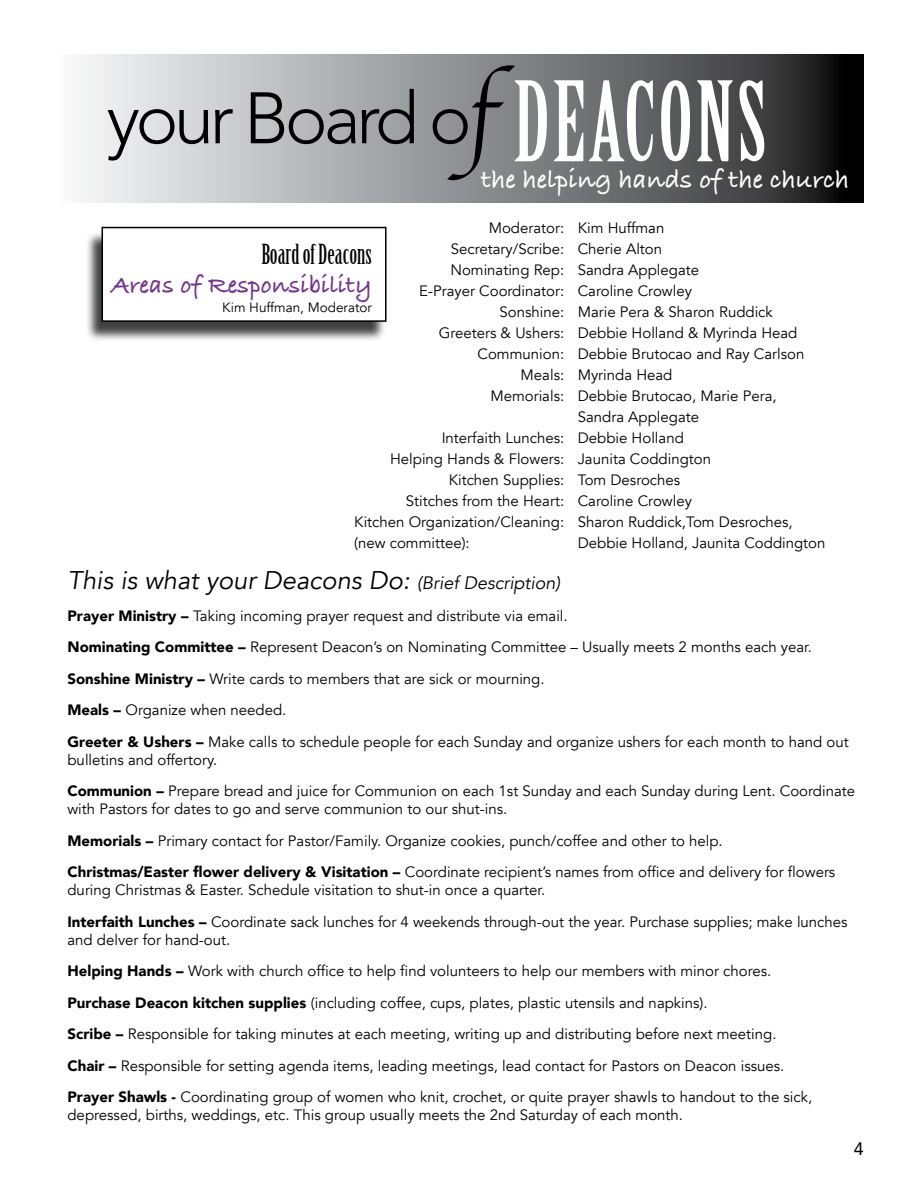
<style>
.page{position:relative;width:918px;height:1188px;background:#fff}
.page>*{position:absolute;margin:0;border:0;box-sizing:border-box;transform-origin:0 0}
.t1{font:300 72px "Avenir";letter-spacing:-.06em;color:#000}
.t2{font:700 27px "Bradley Hand ITCTT";color:#fff}
.t3{font:27px "Birch Std";color:#000}
.t4{font:italic 25.5px "Avenir";color:#000}
.t5{font:700 25.5px "Bradley Hand ITCTT";color:#73348e}
.t6{font:18px "Avenir";color:#000}
.t7{font:15px/31.5px "Avenir";color:#000}
.t8{font:13.5px "Avenir";color:#000}
.s1{font-family:"Apple Chancery";font-weight:400;font-size:90px}
.s2{font-family:"Birch Std";font-weight:400;font-size:108px;color:#fff}
.s3{font-size:18px}
.s4{font-weight:900}
</style>
<div class="page">
<svg style="left:83px;top:54px;width:781px;height:148px;background:#898a8c"></svg>
<div style="left:85px;top:231px;width:301px;height:111px;background:#000;opacity:.75"></div>
<div style="left:102px;top:228px;width:284px;height:93px;background:#fff"></div>
<div style="left:102px;top:227px;width:285px;height:95px;border:2px solid #000"></div>
<h1 class="t1" style="left:107px;top:76px;width:662px">your Board o<span class="s1">f</span><span class="s2">DEACONS</span></h1>
<h2 class="t2" style="left:482px;top:159px;width:369px">the helping hands of the church</h2>
<p class="t7" style="left:489px;top:213px;width:177px">Moderator: Kim Huffman</p>
<p class="t7" style="left:451px;top:234px;width:213px">Secretary/Scribe: Cherie Alton</p>
<p class="t7" style="left:450px;top:255px;width:250px">Nominating Rep: Sandra Applegate</p>
<p class="t7" style="left:419px;top:276px;width:274px">E-Prayer Coordinator: Caroline Crowley</p>
<p class="t7" style="left:499px;top:297px;width:275px">Sonshine: Marie Pera &amp; Sharon Ruddick</p>
<p class="t7" style="left:439px;top:318px;width:360px">Greeters &amp; Ushers: Debbie Holland &amp; Myrinda Head</p>
<p class="t7" style="left:478px;top:339px;width:328px">Communion: Debbie Brutocao and Ray Carlson</p>
<p class="t7" style="left:521px;top:360px;width:153px">Meals: Myrinda Head</p>
<p class="t7" style="left:490px;top:381px;width:288px">Memorials: Debbie Brutocao, Marie Pera,</p>
<p class="t7" style="left:578px;top:402px;width:123px">Sandra Applegate</p>
<p class="t7" style="left:442px;top:423px;width:244px">Interfaith Lunches: Debbie Holland</p>
<p class="t7" style="left:390px;top:444px;width:322px">Helping Hands &amp; Flowers: Jaunita Coddington</p>
<p class="t7" style="left:449px;top:465px;width:233px">Kitchen Supplies: Tom Desroches</p>
<p class="t7" style="left:406px;top:486px;width:287px">Stitches from the Heart: Caroline Crowley</p>
<p class="t7" style="left:354px;top:507px;width:440px">Kitchen Organization/Cleaning: Sharon Ruddick,Tom Desroches,</p>
<p class="t7" style="left:354px;top:528px;width:117px">(new committee):</p>
<p class="t7" style="left:578px;top:528px;width:249px">Debbie Holland, Jaunita Coddington</p>
<h3 class="t4" style="left:68px;top:565px;width:494px">This is what your Deacons Do: <span class="s3">(Brief Description)</span></h3>
<p class="t7" style="left:68px;top:600px;width:783px"><span class="s4">Prayer Ministry –</span> Taking incoming prayer request and distribute via email.<br><span class="s4">Nominating Committee –</span> Represent Deacon’s on Nominating Committee – Usually meets 2 months each year.<br><span class="s4">Sonshine Ministry –</span> Write cards to members that are sick or mourning.<br><span class="s4">Meals –</span> Organize when needed.<br><span class="s4">Greeter &amp; Ushers –</span> Make calls to schedule people for each Sunday and organize ushers for each month to hand out</p>
<p class="t7" style="left:68px;top:744px;width:789px">bulletins and offertory.<br><span class="s4">Communion –</span> Prepare bread and juice for Communion on each 1st Sunday and each Sunday during Lent. Coordinate</p>
<p class="t7" style="left:68px;top:794px;width:769px">with Pastors for dates to go and serve communion to our shut-ins.<br><span class="s4">Memorials –</span> Primary contact for Pastor/Family. Organize cookies, punch/coffee and other to help.<br><span class="s4">Christmas/Easter flower delivery &amp; Visitation –</span> Coordinate recipient’s names from office and delivery for flowers</p>
<p class="t7" style="left:68px;top:875px;width:782px">during Christmas &amp; Easter. Schedule visitation to shut-in once a quarter.<br><span class="s4">Interfaith Lunches –</span> Coordinate sack lunches for 4 weekends through-out the year. Purchase supplies; make lunches</p>
<p class="t7" style="left:68px;top:924px;width:746px">and delver for hand-out.<br><span class="s4">Helping Hands –</span> Work with church office to help find volunteers to help our members with minor chores.<br><span class="s4">Purchase Deacon kitchen supplies</span> (including coffee, cups, plates, plastic utensils and napkins).<br><span class="s4">Scribe –</span> Responsible for taking minutes at each meeting, writing up and distributing before next meeting.<br><span class="s4">Chair –</span> Responsible for setting agenda items, leading meetings, lead contact for Pastors on Deacon issues.<br><span class="s4">Prayer Shawls -</span> Coordinating group of women who knit, crochet, or quite prayer shawls to handout to the sick,</p>
<p class="t7" style="left:68px;top:1100px;width:617px">depressed, births, weddings, etc. This group usually meets the 2nd Saturday of each month.</p>
<h2 class="t3" style="left:261px;top:239px;width:112px">Board of Deacons</h2>
<h3 class="t5" style="left:111px;top:266px;width:262px">Areas of Responsibility</h3>
<p class="t8" style="left:222px;top:299px;width:151px">Kim Huffman, Moderator</p>
<p class="t6" style="left:854px;top:1134px;width:12px">4</p>
</div>
